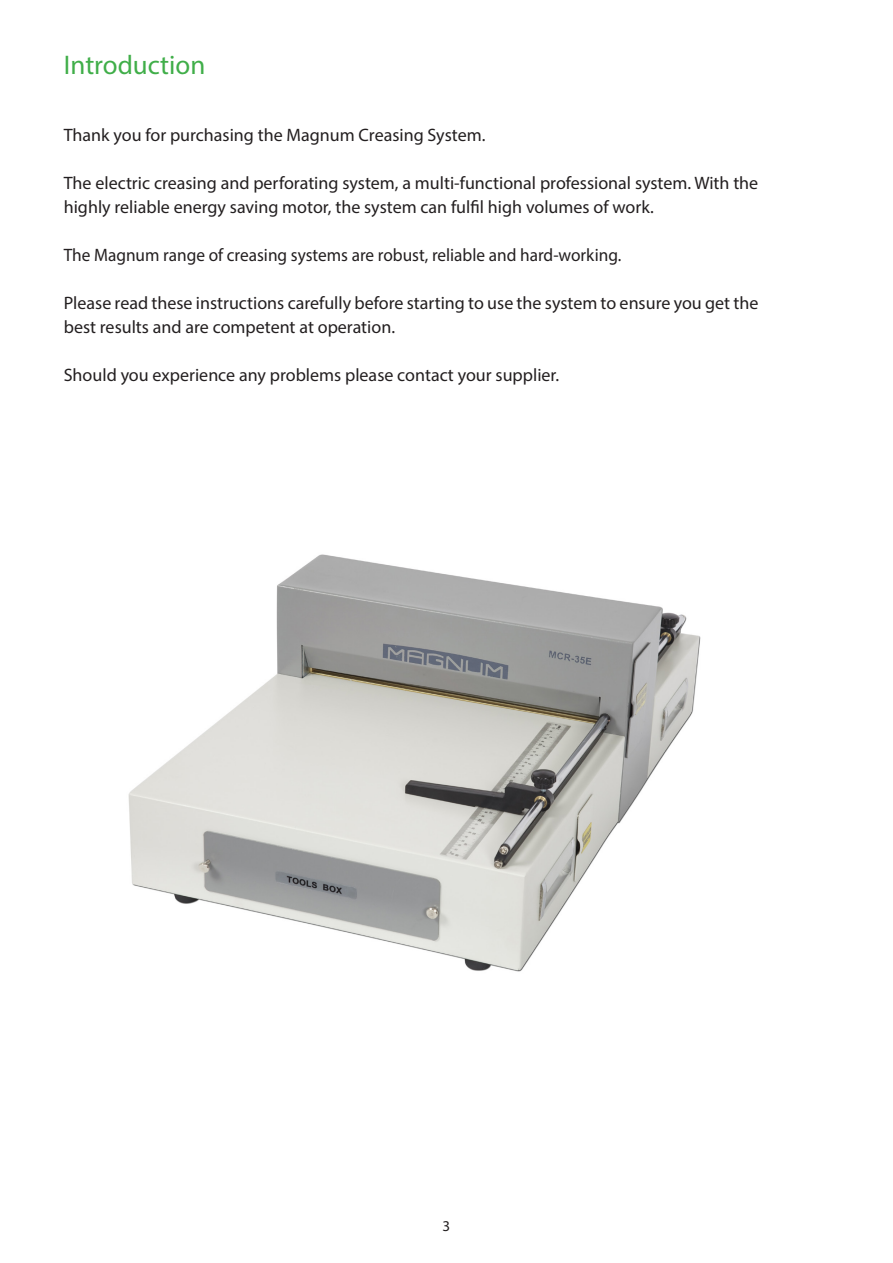
<style>
.page{position:relative;width:893px;height:1263px;background:#fff}
.page>*{position:absolute;margin:0;border:0;box-sizing:border-box;transform-origin:0 0}
.Paragraph_Style_3{font:27px "Myriad Pro";color:#40ae49}
.t1{font:18px/24px "Myriad Pro";color:#231f20}
.t2{font:18px "Myriad Pro";color:#231f20;scale:.96 1}
.t3{font:15px "Myriad Pro";color:#231f20}
</style>
<div class="page">
<img style="left:128px;top:554px;width:573px;height:418px">
<p class="Paragraph_Style_3" style="left:64px;top:49px;width:143px">Introduction</p>
<p class="t1" style="left:64px;top:123px;width:423px">Thank you for purchasing the Magnum Creasing System.</p>
<p class="t1" style="left:64px;top:171px;width:696px">The electric creasing and perforating system, a multi-functional professional system. With the highly reliable energy saving motor, the system can fulfil high volumes of work.</p>
<p class="t2" style="left:64px;top:244px;width:582px">The Magnum range of creasing systems are robust, reliable and hard-working.</p>
<p class="t1" style="left:64px;top:291px;width:696px">Please read these instructions carefully before starting to use the system to ensure you get the best results and are competent at operation.</p>
<p class="t1" style="left:64px;top:363px;width:497px">Should you experience any problems please contact your supplier.</p>
<p class="t3" style="left:443px;top:1217px;width:9px">3</p>
</div>
